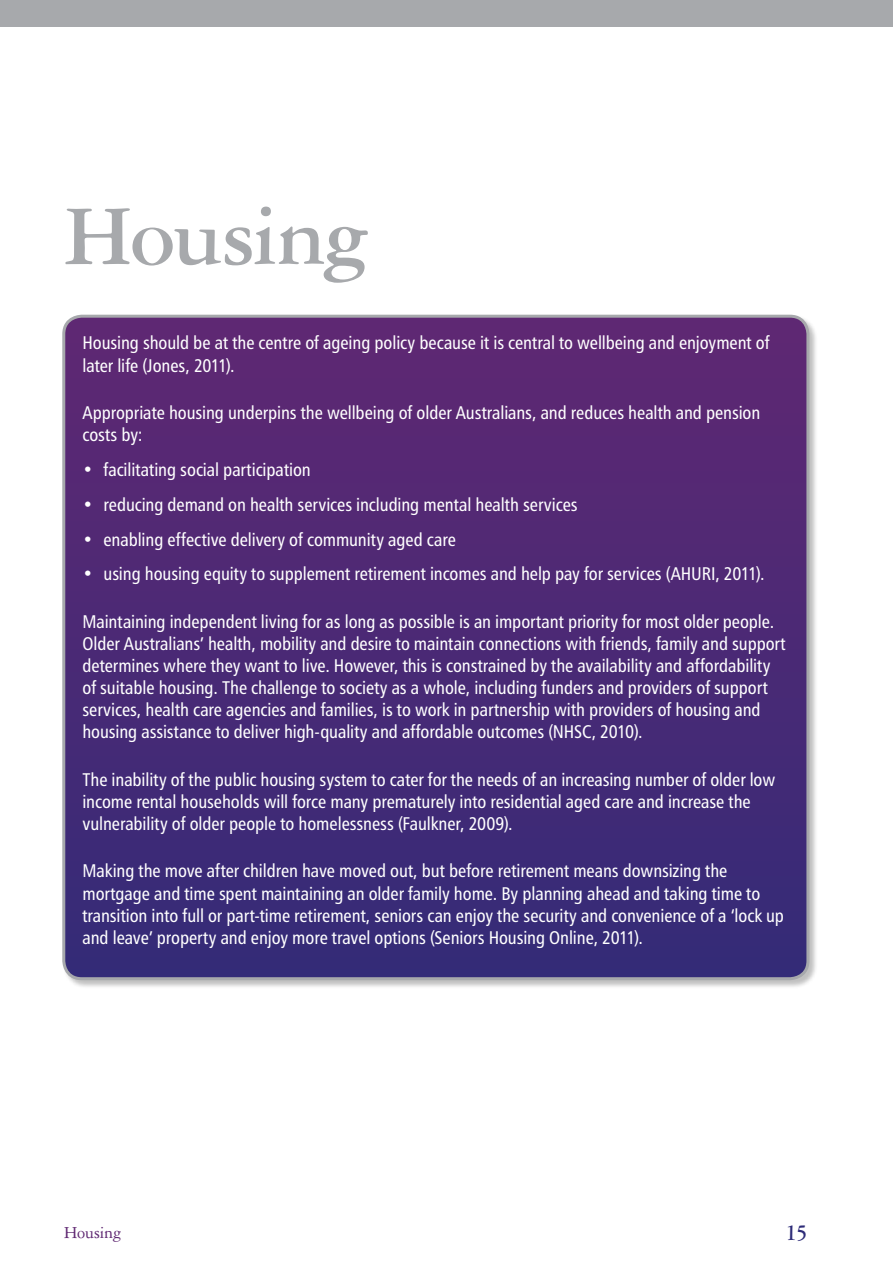
<style>
.page{position:relative;width:893px;height:1263px;background:#fff}
.page>*{position:absolute;margin:0;border:0;box-sizing:border-box;transform-origin:0 0}
.intro_H1{font:700 90px "American Garamond BT";letter-spacing:-.025em;color:#a7a9ac}
.t1{font:700 24px "American Garamond BT";color:#2d2b78}
.intro_-_normal{font:18.3px/22px "Humanist 777 BT Roman Condensed B";letter-spacing:-.005em;color:#fff}
.t2{font:18px "American Garamond BT";letter-spacing:-.015em;color:#5f2872}
</style>
<div class="page">
<div style="left:0;top:0;width:893px;height:27px;background:#a7a9ac"></div>
<div style="left:62px;top:315px;width:756px;height:674px;background:#000;opacity:.25"></div>
<svg style="left:64px;top:316px;width:744px;height:663px;background:#4a2975"></svg>
<div style="left:62px;top:315px;width:747px;height:665px;border:3px solid #a7a9ac;border-radius:18px"></div>
<p class="intro_H1" style="left:64px;top:181px;width:306px">Housing</p>
<p class="intro_-_normal" style="left:82px;top:332px;width:689px">Housing should be at the centre of ageing policy because it is central to wellbeing and enjoyment of later life (Jones, 2011).</p>
<p class="intro_-_normal" style="left:82px;top:401px;width:679px">Appropriate housing underpins the wellbeing of older Australians, and reduces health and pension costs by:</p>
<p class="intro_-_normal" style="left:82px;top:458px;width:230px">• facilitating social participation</p>
<p class="intro_-_normal" style="left:82px;top:493px;width:497px">• reducing demand on health services including mental health services</p>
<p class="intro_-_normal" style="left:82px;top:528px;width:375px">• enabling effective delivery of community aged care</p>
<p class="intro_-_normal" style="left:82px;top:563px;width:684px">• using housing equity to supplement retirement incomes and help pay for services (AHURI, 2011).</p>
<p class="intro_-_normal" style="left:82px;top:610px;width:705px">Maintaining independent living for as long as possible is an important priority for most older people.<br>Older Australians’ health, mobility and desire to maintain connections with friends, family and support determines where they want to live. However, this is constrained by the availability and affordability of suitable housing. The challenge to society as a whole, including funders and providers of support services, health care agencies and families, is to work in partnership with providers of housing and housing assistance to deliver high-quality and affordable outcomes (NHSC, 2010).</p>
<p class="intro_-_normal" style="left:82px;top:768px;width:694px">The inability of the public housing system to cater for the needs of an increasing number of older low income rental households will force many prematurely into residential aged care and increase the vulnerability of older people to homelessness (Faulkner, 2009).</p>
<p class="intro_-_normal" style="left:82px;top:860px;width:703px">Making the move after children have moved out, but before retirement means downsizing the mortgage and time spent maintaining an older family home. By planning ahead and taking time to transition into full or part-time retirement, seniors can enjoy the security and convenience of a ‘lock up and leave’ property and enjoy more travel options (Seniors Housing Online, 2011).</p>
<p class="t2" style="left:64px;top:1222px;width:59px">Housing</p>
<p class="t1" style="left:785px;top:1218px;width:24px">15</p>
</div>
